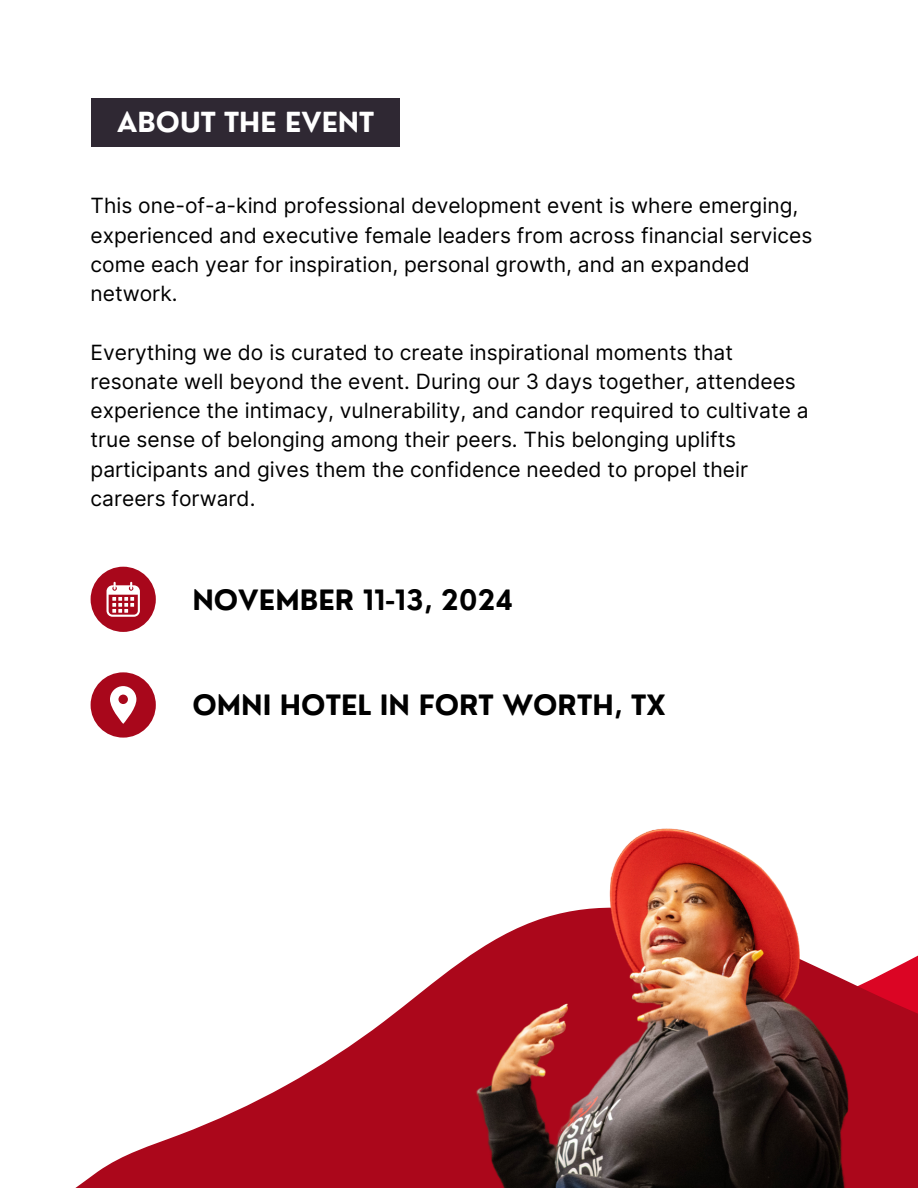
<style>
.page{position:relative;width:918px;height:1188px;background:#fff}
.page>*{position:absolute;margin:0;border:0;box-sizing:border-box;transform-origin:0 0}
.t1{font:700 27.3px "Nourd";color:#000}
.t2{font:700 27px "Nourd";color:#fff}
.t3{font:21px/29.2px "Inter";color:#000}
</style>
<div class="page">
<div style="left:92px;top:99px;width:308px;height:48px;background:#2f2833"></div>
<div style="left:91px;top:567px;width:65px;height:65px;background:#a8071b;border-radius:50%"></div>
<div style="left:91px;top:672px;width:65px;height:66px;background:#a8071b;border-radius:50%"></div>
<svg style="left:107px;top:582px;width:33px;height:35px"></svg>
<svg style="left:110px;top:686px;width:26px;height:38px"></svg>
<svg style="left:75px;top:955px;width:843px;height:233px"></svg>
<img style="left:459px;top:828px;width:402px;height:360px">
<p class="t2" style="left:117px;top:105px;width:259px">ABOUT THE EVENT</p>
<p class="t3" style="left:91px;top:191px;width:723px">This one-of-a-kind professional development event is where emerging, experienced and executive female leaders from across financial services come each year for inspiration, personal growth, and an expanded network.</p>
<p class="t3" style="left:91px;top:337px;width:720px">Everything we do is curated to create inspirational moments that resonate well beyond the event. During our 3 days together, attendees experience the intimacy, vulnerability, and candor required to cultivate a true sense of belonging among their peers. This belonging uplifts participants and gives them the confidence needed to propel their careers forward.</p>
<h1 class="t1" style="left:192px;top:582px;width:322px">NOVEMBER 11-13, 2024</h1>
<p class="t1" style="left:192px;top:688px;width:475px">OMNI HOTEL IN FORT WORTH, TX</p>
</div>
